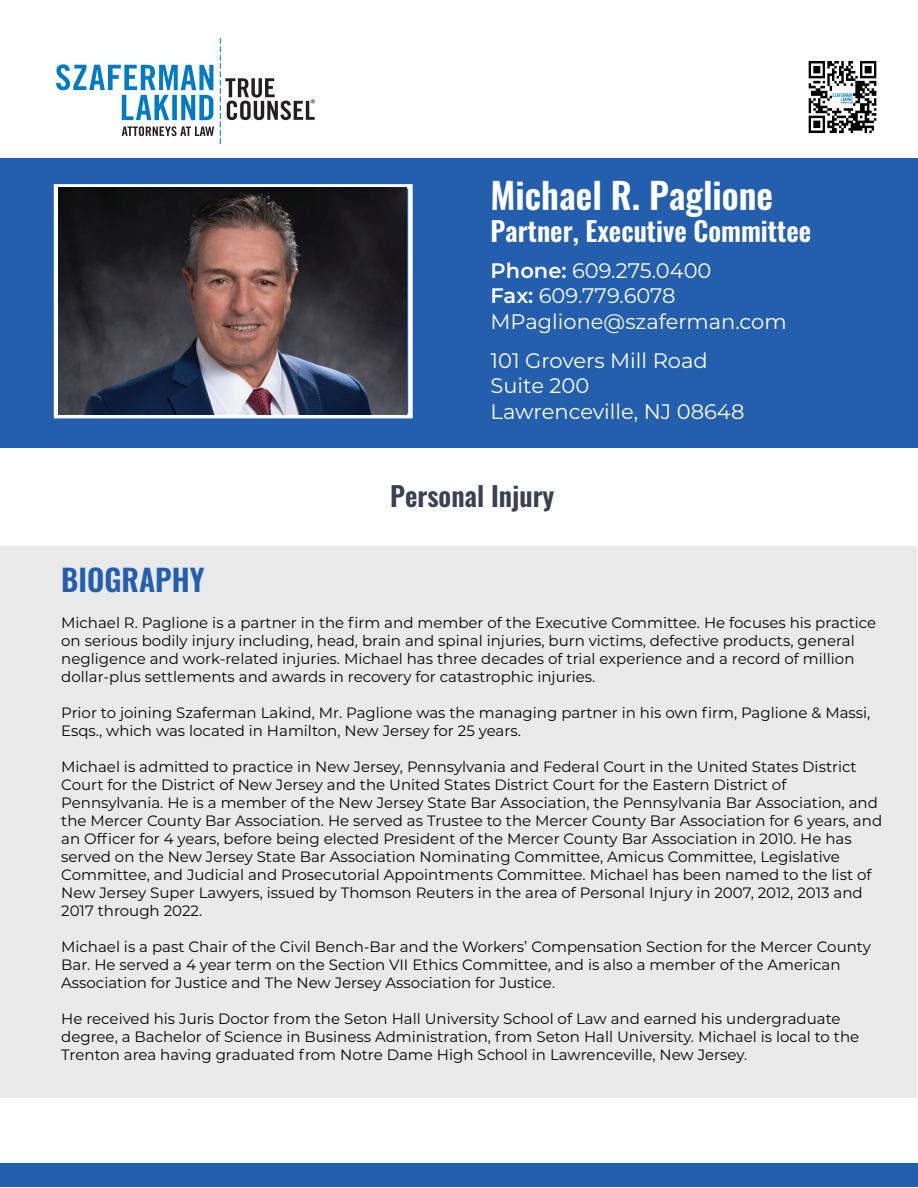
<style>
.page{position:relative;width:918px;height:1188px;background:#fff}
.page>*{position:absolute;margin:0;border:0;box-sizing:border-box;transform-origin:0 0}
.t1{font:600 36px "Oswald";color:#fff}
.t2{font:600 30px "Oswald";color:#235fad}
.t3{font:600 27px "Oswald";color:#fff}
.t4{font:600 27px "Oswald";color:#3b4151}
.t5{font:21px/25.2px "Montserrat";color:#fff}
.t6{font:15px/18px "Montserrat";color:#040503}
.s1{font-weight:600}
</style>
<div class="page">
<div style="left:1px;top:158px;width:917px;height:290px;background:#235fad"></div>
<div style="left:1px;top:546px;width:916px;height:552px;background:#eaeaea"></div>
<div style="left:0;top:1163px;width:918px;height:23px;background:#235fad"></div>
<svg style="left:56px;top:64px;width:157px;height:56px"></svg>
<svg style="left:220px;top:38px;width:95px;height:106px"></svg>
<svg style="left:122px;top:126px;width:92px;height:10px"></svg>
<div style="left:54px;top:184px;width:359px;height:234px;border:4px solid #fff"></div>
<img style="left:58px;top:188px;width:348px;height:227px">
<img style="left:808px;top:61px;width:69px;height:73px">
<h1 class="t1" style="left:491px;top:177px;width:284px">Michael R. Paglione</h1>
<h3 class="t3" style="left:491px;top:217px;width:322px">Partner, Executive Committee</h3>
<h3 class="t5" style="left:491px;top:257px;width:298px"><span class="s1">Phone:</span> 609.275.0400<br><span class="s1">Fax:</span> 609.779.6078<br>MPaglione@szaferman.com</h3>
<h3 class="t5" style="left:491px;top:347px;width:255px">101 Grovers Mill Road<br>Suite 200<br>Lawrenceville, NJ 08648</h3>
<h3 class="t4" style="left:390px;top:482px;width:166px">Personal Injury</h3>
<h2 class="t2" style="left:61px;top:564px;width:145px">BIOGRAPHY</h2>
<p class="t6" style="left:61px;top:613px;width:816px">Michael R. Paglione is a partner in the firm and member of the Executive Committee. He focuses his practice on serious bodily injury including, head, brain and spinal injuries, burn victims, defective products, general negligence and work-related injuries. Michael has three decades of trial experience and a record of million dollar-plus settlements and awards in recovery for catastrophic injuries.</p>
<p class="t6" style="left:61px;top:703px;width:811px">Prior to joining Szaferman Lakind, Mr. Paglione was the managing partner in his own firm, Paglione &amp; Massi,<br>Esqs., which was located in Hamilton, New Jersey for 25 years.</p>
<p class="t6" style="left:61px;top:757px;width:822px">Michael is admitted to practice in New Jersey, Pennsylvania and Federal Court in the United States District Court for the District of New Jersey and the United States District Court for the Eastern District of Pennsylvania. He is a member of the New Jersey State Bar Association, the Pennsylvania Bar Association, and the Mercer County Bar Association. He served as Trustee to the Mercer County Bar Association for 6 years, and an Officer for 4 years, before being elected President of the Mercer County Bar Association in 2010. He has served on the New Jersey State Bar Association Nominating Committee, Amicus Committee, Legislative Committee, and Judicial and Prosecutorial Appointments Committee. Michael has been named to the list of New Jersey Super Lawyers, issued by Thomson Reuters in the area of Personal Injury in 2007, 2012, 2013 and 2017 through 2022.</p>
<p class="t6" style="left:61px;top:937px;width:811px">Michael is a past Chair of the Civil Bench-Bar and the Workers’ Compensation Section for the Mercer County<br>Bar. He served a 4 year term on the Section VII Ethics Committee, and is also a member of the American<br>Association for Justice and The New Jersey Association for Justice.</p>
<p class="t6" style="left:61px;top:1009px;width:800px">He received his Juris Doctor from the Seton Hall University School of Law and earned his undergraduate degree, a Bachelor of Science in Business Administration, from Seton Hall University. Michael is local to the<br>Trenton area having graduated from Notre Dame High School in Lawrenceville, New Jersey.</p>
</div>
